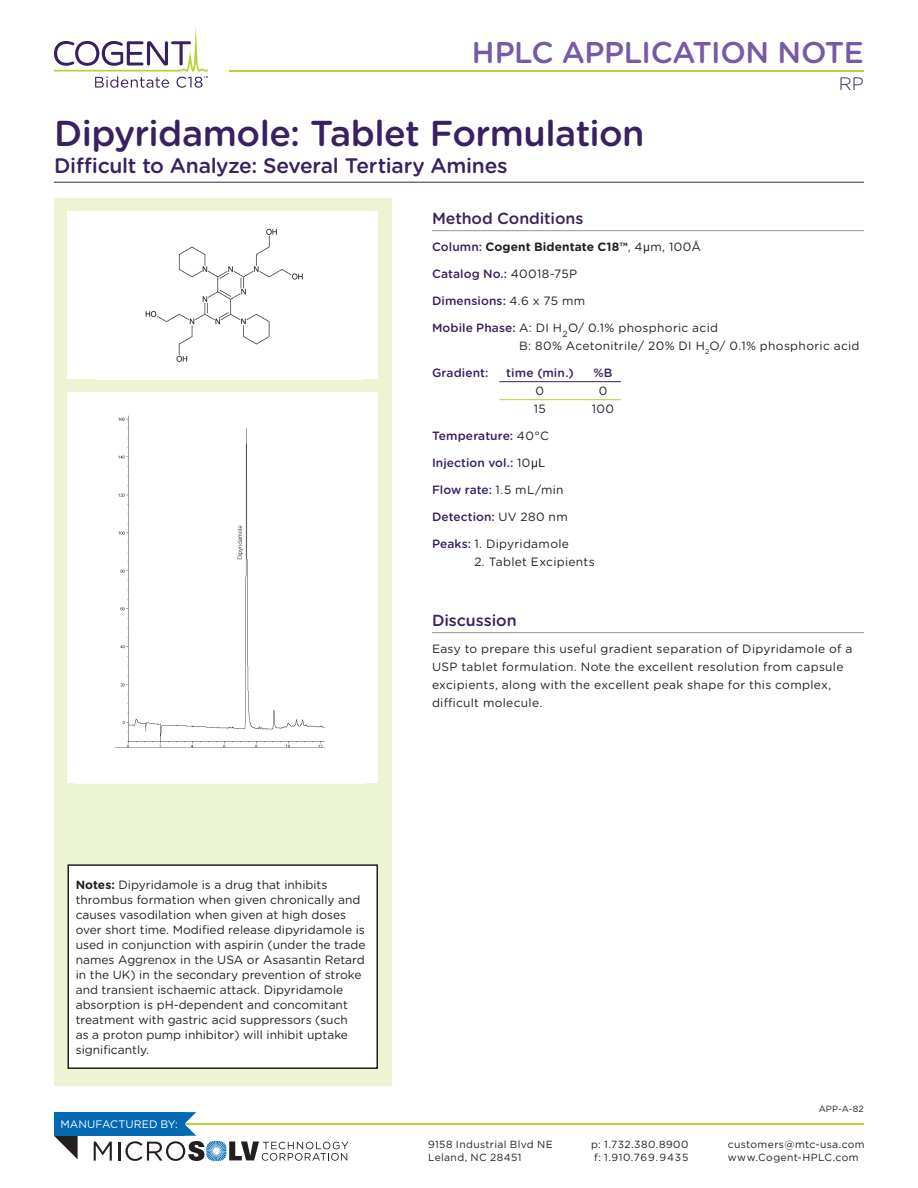
<style>
.page{position:relative;width:918px;height:1188px;background:#fff}
.page>*{position:absolute;margin:0;border:0;box-sizing:border-box;transform-origin:0 0}
.section_head{font:500 36px "Gotham Rounded";letter-spacing:-.015em;color:#392060}
.t1{font:500 30px "Gotham Rounded";letter-spacing:-.015em;color:#775aa6}
.section_subhead{font:500 21px "Gotham Rounded";letter-spacing:-.01em;color:#392060}
.t2{font:300 18px "Gotham Rounded";color:#392060}
.content_subhead-rule{font:500 16.05px "Gotham Rounded";letter-spacing:-.005em;color:#392060}
.content{font:12px/15px "Gotham Rounded";color:#231f20}
.content-2{font:12px/18px "Gotham Rounded";letter-spacing:.025em;color:#231f20}
.content-3{font:500 12px "Gotham Rounded";letter-spacing:.005em;color:#392060}
.content-4{font:700 12px "Gotham Rounded";letter-spacing:.005em;color:#231f20}
.gradient_table-heade{font:500 12px "Gotham Rounded";letter-spacing:.01em;color:#392060}
.gradient_table-no_ru{font:12px "Gotham Rounded";color:#231f20}
.gradient_table-rule{font:12px "Gotham Rounded";color:#231f20}
.t3{font:10.8px "Gotham";color:#fff}
.t4{font:10.35px/12.5px "Gotham";letter-spacing:.035em;color:#231f20}
.t5{font:9px "Gotham Rounded";color:#231f20}
.s1{font-weight:500;color:#392060}
.s2{font-weight:400}
.s3{font-family:"Arial";font-weight:400}
.s4{font-weight:400;color:#231f20}
.s5{font-family:"Arial";font-weight:400;color:#231f20}
.s6{font-weight:700}
</style>
<div class="page">
<hr style="left:159px;top:1123px;width:705px;height:2px;background:#b8d432">
<hr style="left:229px;top:70px;width:635px;height:2px;background:#b8d432">
<svg style="left:54px;top:1136px;width:24px;height:23px"></svg>
<div style="left:54px;top:1112px;width:130px;height:24px;background:#0168b3"></div>
<svg style="left:94px;top:1142px;width:18px;height:19px"></svg>
<svg style="left:118px;top:1112px;width:230px;height:49px"></svg>
<div style="left:54px;top:198px;width:338px;height:887px;background:#edf4d4"></div>
<div style="left:67px;top:393px;width:311px;height:390px;background:#fff"></div>
<img style="left:114px;top:415px;width:211px;height:333px">
<svg style="left:54px;top:28px;width:154px;height:60px"></svg>
<hr style="left:54px;top:182px;width:810px;height:1px;background:#392060">
<hr style="left:432px;top:230px;width:432px;height:1px;background:#939598">
<hr style="left:500px;top:381px;width:121px;height:1px;background:#392060">
<hr style="left:500px;top:399px;width:121px;height:1px;background:#b8d432">
<hr style="left:432px;top:632px;width:432px;height:1px;background:#939598">
<div style="left:67px;top:212px;width:311px;height:167px;background:#fff"></div>
<img style="left:145px;top:228px;width:158px;height:135px">
<div style="left:68px;top:865px;width:309px;height:203px;background:#fff"></div>
<div style="left:68px;top:864px;width:310px;height:205px;border:2px solid #231f20"></div>
<h2 class="t1" style="left:472px;top:31px;width:394px">HPLC APPLICATION NOTE</h2>
<p class="t2" style="left:839px;top:72px;width:27px">RP</p>
<p class="section_head" style="left:54px;top:107px;width:592px">Dipyridamole: Tablet Formulation</p>
<p class="section_subhead" style="left:54px;top:150px;width:455px">Difficult to Analyze: Several Tertiary Amines</p>
<p class="content_subhead-rule" style="left:432px;top:207px;width:153px">Method Conditions</p>
<p class="content-4" style="left:432px;top:238px;width:270px"><span class="s1">Column:</span> Cogent Bidentate C18™<span class="s2">, 4</span><span class="s3">µ</span><span class="s2">m, 100Å</span></p>
<p class="content-3" style="left:432px;top:265px;width:147px">Catalog No.: <span class="s4">40018-75P</span></p>
<p class="content-3" style="left:432px;top:292px;width:155px">Dimensions: <span class="s4">4.6 x 75 mm</span></p>
<p class="content-2" style="left:519px;top:319px;width:342px;text-indent:-87px"><span class="s1">Mobile Phase:</span> A: DI H<sub>2</sub>O/ 0.1% phosphoric acid<br>B: 80% Acetonitrile/ 20% DI H<sub>2</sub>O/ 0.1% phosphoric acid</p>
<p class="gradient_table-heade" style="left:432px;top:364px;width:58px">Gradient:</p>
<p class="gradient_table-heade" style="left:506px;top:364px;width:69px">time (min.)</p>
<p class="gradient_table-heade" style="left:593px;top:364px;width:21px">%B</p>
<p class="gradient_table-rule" style="left:536px;top:383px;width:10px">0</p>
<p class="gradient_table-rule" style="left:599px;top:383px;width:10px">0</p>
<p class="gradient_table-no_ru" style="left:534px;top:401px;width:14px">15</p>
<p class="gradient_table-no_ru" style="left:592px;top:401px;width:24px">100</p>
<p class="content-3" style="left:432px;top:427px;width:118px">Temperature: <span class="s4">40°C</span></p>
<p class="content-3" style="left:432px;top:454px;width:115px">Injection vol.: <span class="s4">10</span><span class="s5">µL</span></p>
<p class="content-3" style="left:432px;top:481px;width:133px">Flow rate: <span class="s4">1.5 mL/min</span></p>
<p class="content-3" style="left:432px;top:508px;width:137px">Detection: <span class="s4">UV 280 nm</span></p>
<p class="content-2" style="left:432px;top:535px;width:139px"><span class="s1">Peaks:</span> 1. Dipyridamole</p>
<p class="content-2" style="left:474px;top:553px;width:122px">2. Tablet Excipients</p>
<p class="content_subhead-rule" style="left:432px;top:609px;width:86px">Discussion</p>
<p class="content-2" style="left:432px;top:640px;width:422px">Easy to prepare this useful gradient separation of Dipyridamole of a USP tablet formulation. Note the excellent resolution from capsule excipients, along with the excellent peak shape for this complex, difficult molecule.</p>
<p class="content" style="left:76px;top:877px;width:291px"><span class="s6">Notes:</span> Dipyridamole is a drug that inhibits thrombus formation when given chronically and causes vasodilation when given at high doses over short time. Modified release dipyridamole is used in conjunction with aspirin (under the trade names Aggrenox in the USA or Asasantin Retard in the UK) in the secondary prevention of stroke and transient ischaemic attack. Dipyridamole absorption is pH-dependent and concomitant treatment with gastric acid suppressors (such<br>as a proton pump inhibitor) will inhibit uptake significantly.</p>
<p class="t3" style="left:60px;top:1118px;width:119px">MANUFACTURED BY:</p>
<p class="t5" style="left:819px;top:1102px;width:47px">APP-A-82</p>
<p class="t4" style="left:428px;top:1138px;width:126px">9158 Industrial Blvd NE<br>Leland, NC 28451</p>
<p class="t4" style="left:591px;top:1138px;width:99px">p: 1.732.380.8900 f: 1.910.769.9435</p>
<p class="t4" style="left:728px;top:1138px;width:138px">customers@mtc-usa.com www.Cogent-HPLC.com</p>
</div>
